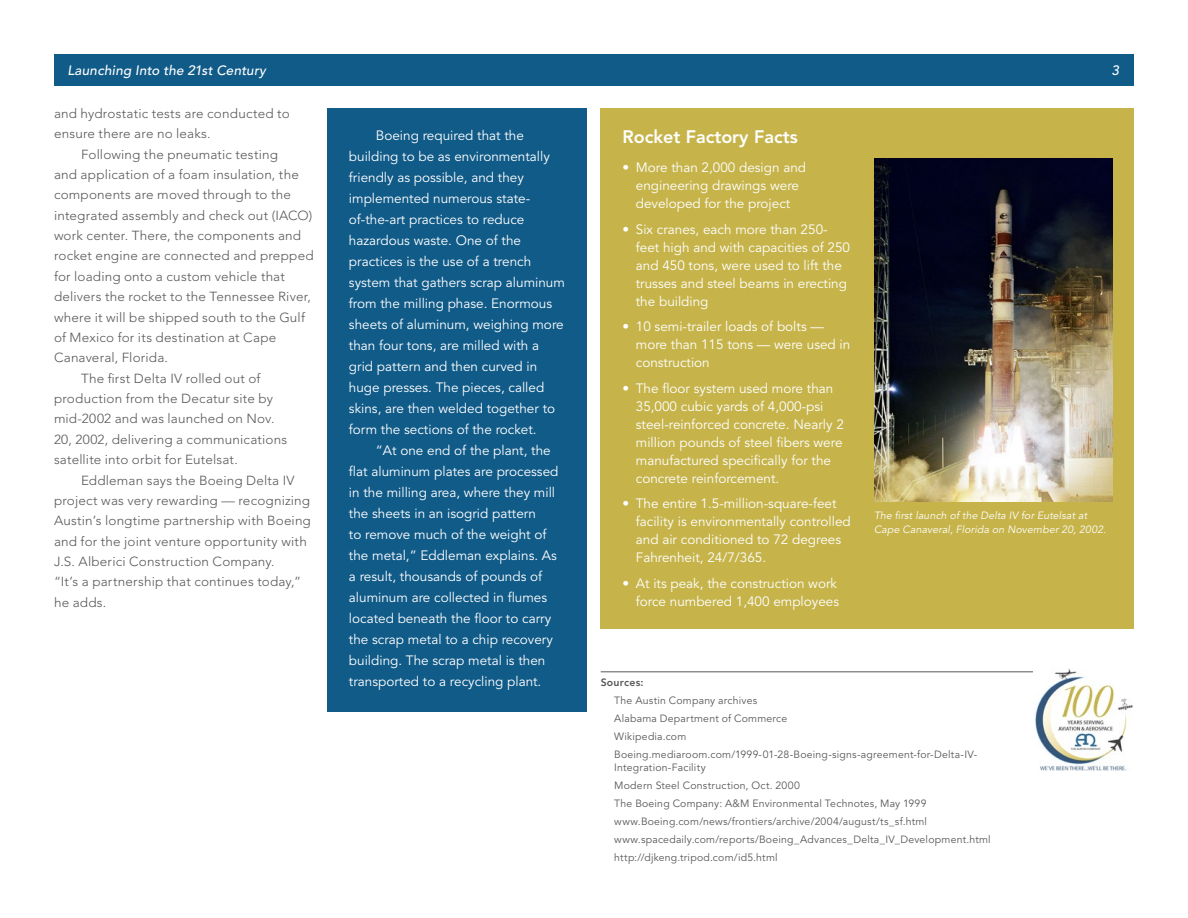
<style>
.page{position:relative;width:1188px;height:918px;background:#fff}
.page>*{position:absolute;margin:0;border:0;box-sizing:border-box;transform-origin:0 0}
.sidebar_head{font:800 18px "Avenir LT Std";color:#fff}
.sidebar_body{font:13.5px/21px "Avenir LT Std";color:#fff}
.sidebar_bullets{font:13.5px/18px "Avenir LT Std";color:#fff}
.t1{font:italic 500 13.5px "Avenir LT Std";letter-spacing:.015em;color:#fff}
.body{font:300 13.05px/20.4px "Avenir LT Std";letter-spacing:.015em;color:#57585a}
.sources{font:10.5px/13.5px "Avenir LT Std";letter-spacing:.02em;color:#57585a}
.t2{font:italic 10.5px/13.5px "Avenir LT Std";letter-spacing:.015em;color:#fff}
.sources_-_first_line{font:800 10.5px "Avenir LT Std";letter-spacing:.02em;color:#57585a}
</style>
<div class="page">
<div style="left:54px;top:54px;width:1080px;height:31px;background:#115b88"></div>
<hr style="left:601px;top:671px;width:433px;height:1px;background:#57585a">
<img style="left:1035px;top:669px;width:98px;height:102px">
<div style="left:601px;top:108px;width:533px;height:521px;background:#c6b44b"></div>
<div style="left:327px;top:108px;width:260px;height:604px;background:#115b88"></div>
<img style="left:874px;top:159px;width:239px;height:342px">
<p class="t1" style="left:68px;top:62px;width:200px">Launching Into the 21st Century</p>
<p class="t1" style="left:1111px;top:62px;width:9px">3</p>
<p class="body" style="left:54px;top:103px;width:237px">and hydrostatic tests are conducted to ensure there are no leaks.</p>
<p class="body" style="left:54px;top:144px;width:261px;text-indent:27px">Following the pneumatic testing<br>and application of a foam insulation, the components are moved through to the integrated assembly and check out (IACO) work center. There, the components and rocket engine are connected and prepped for loading onto a custom vehicle that delivers the rocket to the Tennessee River, where it will be shipped south to the Gulf of Mexico for its destination at Cape Canaveral, Florida.</p>
<p class="body" style="left:54px;top:368px;width:235px;text-indent:27px">The first Delta IV rolled out of production from the Decatur site by mid-2002 and was launched on Nov.<br>20, 2002, delivering a communications satellite into orbit for Eutelsat.</p>
<p class="body" style="left:54px;top:470px;width:258px;text-indent:27px">Eddleman says the Boeing Delta IV project was very rewarding — recognizing Austin’s longtime partnership with Boeing and for the joint venture opportunity with J.S. Alberici Construction Company.<br>“It’s a partnership that continues today,” he adds.</p>
<p class="sidebar_body" style="left:349px;top:125px;width:217px;text-indent:27px">Boeing required that the building to be as environmentally friendly as possible, and they implemented numerous state&shy;of-the-art practices to reduce hazardous waste. One of the practices is the use of a trench system that gathers scrap aluminum from the milling phase. Enormous sheets of aluminum, weighing more than four tons, are milled with a grid pattern and then curved in huge presses. The pieces, called skins, are then welded together to form the sections of the rocket.</p>
<p class="sidebar_body" style="left:349px;top:440px;width:211px;text-indent:27px">“At one end of the plant, the flat aluminum plates are processed in the milling area, where they mill the sheets in an isogrid pattern<br>to remove much of the weight of the metal,” Eddleman explains. As a result, thousands of pounds of aluminum are collected in flumes located beneath the floor to carry the scrap metal to a chip recovery building. The scrap metal is then transported to a recycling plant.</p>
<p class="sidebar_head" style="left:622px;top:126px;width:177px">Rocket Factory Facts</p>
<p class="sidebar_bullets" style="left:622px;top:159px;width:185px;text-align:center">• More than 2,000 design and engineering drawings were developed for the project</p>
<p class="sidebar_bullets" style="left:636px;top:220px;width:216px;text-indent:-14px">• Six cranes, each more than 250- feet high and with capacities of 250 and 450 tons, were used to lift the trusses and steel beams in erecting the building</p>
<p class="sidebar_bullets" style="left:636px;top:318px;width:216px;text-indent:-14px">• 10 semi-trailer loads of bolts — more than 115 tons — were used in construction</p>
<p class="sidebar_bullets" style="left:636px;top:379px;width:209px;text-indent:-14px">• The floor system used more than 35,000 cubic yards of 4,000-psi steel-reinforced concrete. Nearly 2 million pounds of steel fibers were manufactured specifically for the concrete reinforcement.</p>
<p class="sidebar_bullets" style="left:636px;top:495px;width:216px;text-indent:-14px">• The entire 1.5-million-square-feet facility is environmentally controlled and air conditioned to 72 degrees Fahrenheit, 24/7/365.</p>
<p class="sidebar_bullets" style="left:622px;top:575px;width:218px;text-align:right">• At its peak, the construction work force numbered 1,400 employees</p>
<p class="t2" style="left:874px;top:509px;width:233px">The first launch of the Delta IV for Eutelsat at<br>Cape Canaveral, Florida on November 20, 2002.</p>
<p class="sources_-_first_line" style="left:601px;top:676px;width:44px">Sources:</p>
<p class="sources" style="left:614px;top:694px;width:145px">The Austin Company archives</p>
<p class="sources" style="left:614px;top:712px;width:175px">Alabama Department of Commerce</p>
<p class="sources" style="left:614px;top:730px;width:74px">Wikipedia.com</p>
<p class="sources" style="left:614px;top:748px;width:364px">Boeing.mediaroom.com/1999-01-28-Boeing-signs-agreement-for-Delta-IV-<br>Integration-Facility</p>
<p class="sources" style="left:614px;top:779px;width:187px">Modern Steel Construction, Oct. 2000</p>
<p class="sources" style="left:614px;top:797px;width:314px">The Boeing Company: A&amp;M Environmental Technotes, May 1999</p>
<p class="sources" style="left:614px;top:815px;width:314px">www.Boeing.com/news/frontiers/archive/2004/august/ts_sf.html</p>
<p class="sources" style="left:614px;top:833px;width:378px">www.spacedaily.com/reports/Boeing_Advances_Delta_IV_Development.html</p>
<p class="sources" style="left:614px;top:851px;width:165px">http://djkeng.tripod.com/id5.html</p>
</div>
